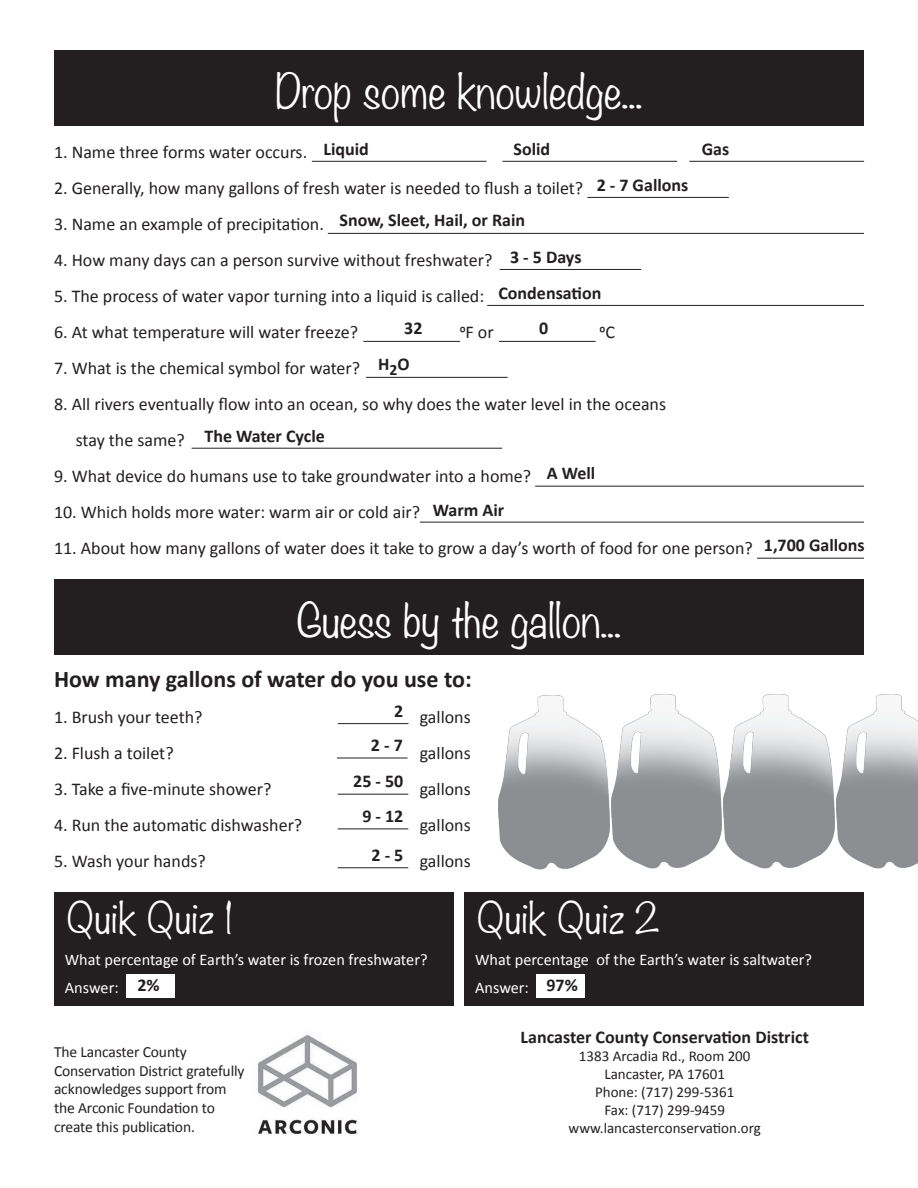
<style>
.page{position:relative;width:918px;height:1188px;background:#fff}
.page>*{position:absolute;margin:0;border:0;box-sizing:border-box;transform-origin:0 0}
.t1{font:300 42px "Noteworthy";color:#fff}
.t2{font:300 37.95px "Noteworthy";letter-spacing:.03em;color:#fff}
.t3{font:700 24px "Calibri";color:#231f20}
.t4{font:18px/36px "Calibri";color:#231f20}
.t5{font:700 18px "Calibri";color:#231f20}
.t6{font:16.2px "Calibri";color:#fff}
.t7{font:15.6px/18.6px "Calibri";letter-spacing:-.01em;color:#231f20}
.t8{font:15px/18px "Calibri";color:#231f20;text-align:center}
</style>
<div class="page">
<div style="left:54px;top:50px;width:810px;height:75px;background:#231f20"></div>
<div style="left:54px;top:579px;width:810px;height:75px;background:#231f20"></div>
<hr style="left:338px;top:723px;width:70px;height:1px;background:#231f20">
<hr style="left:337px;top:758px;width:71px;height:1px;background:#231f20">
<hr style="left:338px;top:794px;width:70px;height:1px;background:#231f20">
<hr style="left:338px;top:829px;width:70px;height:1px;background:#231f20">
<hr style="left:338px;top:867px;width:70px;height:1px;background:#231f20">
<hr style="left:312px;top:161px;width:175px;height:1px;background:#231f20">
<hr style="left:587px;top:197px;width:142px;height:1px;background:#231f20">
<hr style="left:328px;top:233px;width:536px;height:1px;background:#231f20">
<hr style="left:500px;top:269px;width:141px;height:1px;background:#231f20">
<hr style="left:487px;top:305px;width:377px;height:1px;background:#231f20">
<hr style="left:363px;top:341px;width:97px;height:1px;background:#231f20">
<hr style="left:366px;top:377px;width:142px;height:1px;background:#231f20">
<hr style="left:192px;top:448px;width:310px;height:1px;background:#231f20">
<hr style="left:535px;top:486px;width:329px;height:1px;background:#231f20">
<hr style="left:420px;top:522px;width:444px;height:1px;background:#231f20">
<hr style="left:757px;top:558px;width:107px;height:1px;background:#231f20">
<hr style="left:689px;top:161px;width:175px;height:1px;background:#231f20">
<hr style="left:502px;top:161px;width:175px;height:1px;background:#231f20">
<div style="left:54px;top:892px;width:400px;height:113px;background:#231f20"></div>
<div style="left:126px;top:974px;width:49px;height:24px;background:#fff"></div>
<div style="left:464px;top:892px;width:400px;height:113px;background:#231f20"></div>
<div style="left:537px;top:974px;width:48px;height:24px;background:#fff"></div>
<img style="left:498px;top:695px;width:111px;height:175px">
<img style="left:611px;top:695px;width:111px;height:174px">
<img style="left:724px;top:695px;width:110px;height:174px">
<img style="left:837px;top:695px;width:81px;height:174px">
<img style="left:258px;top:1035px;width:99px;height:99px">
<hr style="left:499px;top:341px;width:97px;height:1px;background:#231f20">
<p class="t1" style="left:275px;top:54px;width:369px">Drop some knowledge...</p>
<p class="t4" style="left:54px;top:134px;width:255px">1. Name three forms water occurs.</p>
<p class="t4" style="left:54px;top:170px;width:531px">2. Generally, how many gallons of fresh water is needed to flush a toilet?</p>
<p class="t4" style="left:54px;top:206px;width:271px">3. Name an example of precipitation.</p>
<p class="t4" style="left:54px;top:242px;width:440px">4. How many days can a person survive without freshwater?</p>
<p class="t4" style="left:54px;top:278px;width:432px">5. The process of water vapor turning into a liquid is called:</p>
<p class="t4" style="left:54px;top:314px;width:306px">6. At what temperature will water freeze?</p>
<p class="t4" style="left:460px;top:314px;width:35px">0F or</p>
<p class="t4" style="left:600px;top:314px;width:17px">0C</p>
<p class="t4" style="left:54px;top:350px;width:308px">7. What is the chemical symbol for water?</p>
<p class="t4" style="left:76px;top:386px;width:592px;text-indent:-22px">8. All rivers eventually flow into an ocean, so why does the water level in the oceans stay the same?</p>
<p class="t4" style="left:54px;top:458px;width:479px">9. What device do humans use to take groundwater into a home?</p>
<p class="t4" style="left:54px;top:494px;width:368px">10. Which holds more water: warm air or cold air?</p>
<p class="t4" style="left:54px;top:530px;width:700px">11. About how many gallons of water does it take to grow a day’s worth of food for one person?</p>
<p class="t5" style="left:323px;top:136px;width:47px">Liquid</p>
<p class="t5" style="left:514px;top:136px;width:38px">Solid</p>
<p class="t5" style="left:702px;top:136px;width:29px">Gas</p>
<p class="t5" style="left:597px;top:172px;width:93px">2 - 7 Gallons</p>
<p class="t5" style="left:340px;top:207px;width:187px">Snow, Sleet, Hail, or Rain</p>
<p class="t5" style="left:510px;top:244px;width:73px">3 - 5 Days</p>
<p class="t5" style="left:498px;top:280px;width:105px">Condensation</p>
<p class="t5" style="left:404px;top:315px;width:20px">32</p>
<p class="t5" style="left:378px;top:352px;width:33px">H<sub>2</sub>O</p>
<p class="t5" style="left:539px;top:315px;width:11px">0</p>
<p class="t5" style="left:204px;top:423px;width:122px">The Water Cycle</p>
<p class="t5" style="left:547px;top:460px;width:50px">A Well</p>
<p class="t5" style="left:433px;top:497px;width:73px">Warm Air</p>
<p class="t5" style="left:764px;top:533px;width:102px">1,700 Gallons</p>
<p class="t1" style="left:297px;top:583px;width:326px">Guess by the gallon...</p>
<p class="t3" style="left:54px;top:662px;width:419px">How many gallons of water do you use to:</p>
<p class="t4" style="left:54px;top:699px;width:150px">1. Brush your teeth?</p>
<p class="t4" style="left:54px;top:735px;width:121px">2. Flush a toilet?</p>
<p class="t4" style="left:54px;top:771px;width:219px">3. Take a five-minute shower?</p>
<p class="t4" style="left:54px;top:807px;width:250px">4. Run the automatic dishwasher?</p>
<p class="t4" style="left:54px;top:843px;width:153px">5. Wash your hands?</p>
<p class="t5" style="left:394px;top:698px;width:11px">2</p>
<p class="t5" style="left:371px;top:732px;width:33px">2 - 7</p>
<p class="t5" style="left:353px;top:769px;width:52px">25 - 50</p>
<p class="t5" style="left:362px;top:803px;width:43px">9 - 12</p>
<p class="t5" style="left:371px;top:842px;width:33px">2 - 5</p>
<p class="t4" style="left:420px;top:699px;width:52px">gallons</p>
<p class="t4" style="left:420px;top:735px;width:52px">gallons</p>
<p class="t4" style="left:420px;top:771px;width:52px">gallons</p>
<p class="t4" style="left:420px;top:807px;width:52px">gallons</p>
<p class="t4" style="left:420px;top:843px;width:52px">gallons</p>
<p class="t2" style="left:66px;top:885px;width:168px">Quik Quiz 1</p>
<p class="t2" style="left:476px;top:885px;width:185px">Quik Quiz 2</p>
<p class="t6" style="left:65px;top:948px;width:364px">What percentage of Earth’s water is frozen freshwater?</p>
<p class="t6" style="left:65px;top:977px;width:55px">Answer:</p>
<p class="t6" style="left:475px;top:948px;width:339px">What percentage of the Earth’s water is saltwater?</p>
<p class="t6" style="left:475px;top:977px;width:55px">Answer:</p>
<p class="t5" style="left:137px;top:972px;width:24px">2%</p>
<p class="t5" style="left:546px;top:972px;width:33px">97%</p>
<p class="t7" style="left:54px;top:1042px;width:192px">The Lancaster County<br>Conservation District gratefully acknowledges support from the Arconic Foundation to create this publication.</p>
<p class="t5" style="left:521px;top:1024px;width:290px">Lancaster County Conservation District</p>
<p class="t8" style="left:569px;top:1046px;width:194px">1383 Arcadia Rd., Room 200<br>Lancaster, PA 17601<br>Phone: (717) 299-5361<br>Fax: (717) 299-9459 www.lancasterconservation.org</p>
</div>
